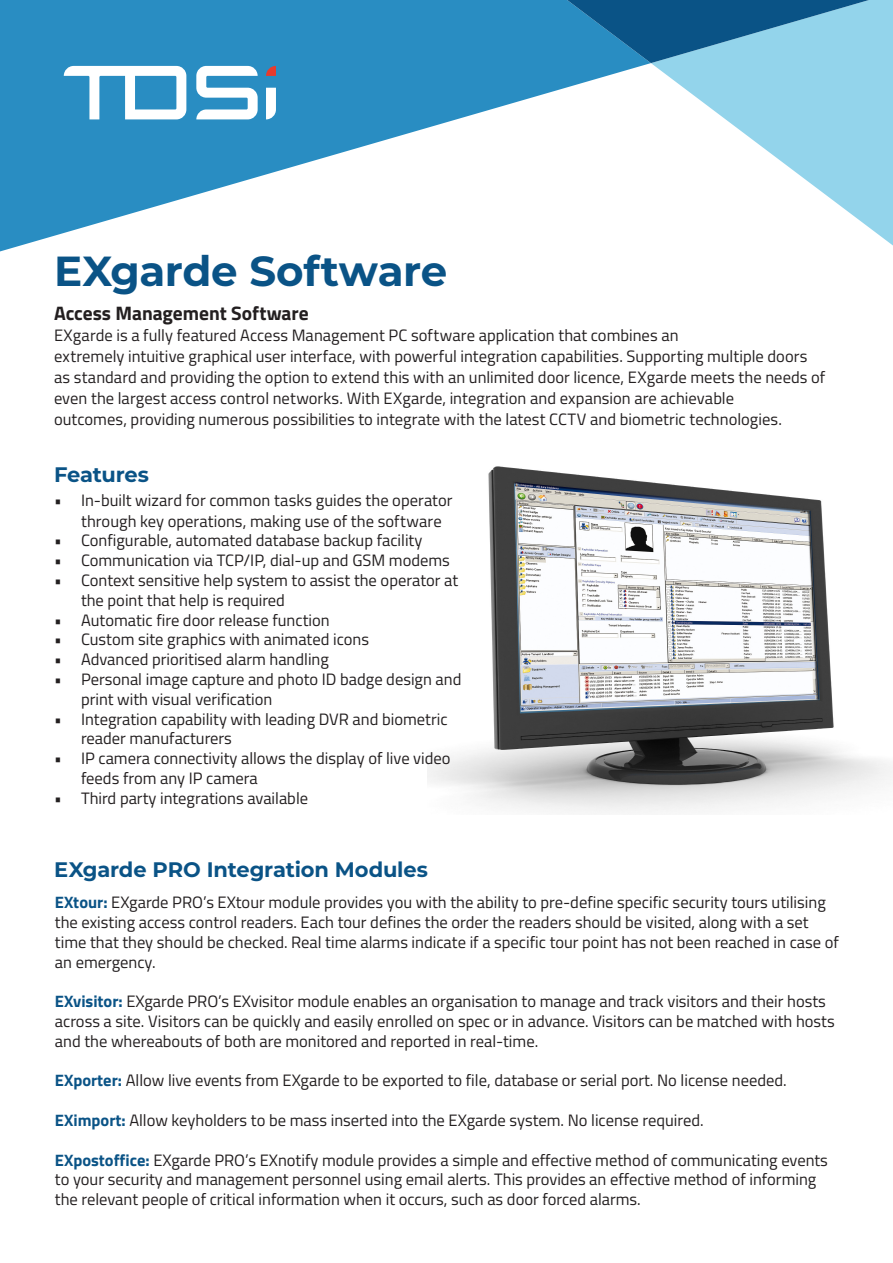
<style>
.page{position:relative;width:893px;height:1263px;background:#fff}
.page>*{position:absolute;margin:0;border:0;box-sizing:border-box;transform-origin:0 0}
.t1{font:700 42px "Montserrat";letter-spacing:-.01em;color:#0a5386}
.t2{font:700 21px "Montserrat";letter-spacing:-.01em;color:#0a5386}
.t3{font:700 19.5px "Titillium Web";color:#231f20}
.t4{font:16.5px/19.8px "Titillium Web";color:#231f20}
.s1{font-weight:700;color:#0a5386}
</style>
<div class="page">
<img style="left:427px;top:466px;width:466px;height:347px">
<svg style="left:0;top:0;width:651px;height:251px;fill:#298dc2"></svg>
<svg style="left:651px;top:0;width:242px;height:246px;fill:#93d4eb"></svg>
<svg style="left:567px;top:0;width:302px;height:63px;background:#3f89b2"></svg>
<svg style="left:64px;top:66px;width:122px;height:53px"></svg>
<svg style="left:196px;top:66px;width:62px;height:53px"></svg>
<svg style="left:266px;top:88px;width:10px;height:31px"></svg>
<svg style="left:266px;top:66px;width:10px;height:10px"></svg>
<p class="t1" style="left:54px;top:241px;width:395px">EXgarde Software</p>
<p class="t3" style="left:54px;top:298px;width:256px">Access Management Software</p>
<p class="t4" style="left:54px;top:325px;width:626px">EXgarde is a fully featured Access Management PC software application that combines an</p>
<p class="t4" style="left:54px;top:345px;width:773px;line-height:21px">extremely intuitive graphical user interface, with powerful integration capabilities. Supporting multiple doors as standard and providing the option to extend this with an unlimited door licence, EXgarde meets the needs of even the largest access control networks. With EXgarde, integration and expansion are achievable</p>
<p class="t4" style="left:54px;top:409px;width:729px">outcomes, providing numerous possibilities to integrate with the latest CCTV and biometric technologies.</p>
<p class="t2" style="left:54px;top:459px;width:97px">Features</p>
<p class="t4" style="left:81px;top:488px;width:373px;line-height:21px;text-indent:-27px">• In-built wizard for common tasks guides the operator through key operations, making use of the software</p>
<p class="t4" style="left:54px;top:530px;width:370px">• Configurable, automated database backup facility</p>
<p class="t4" style="left:54px;top:550px;width:397px">• Communication via TCP/IP, dial-up and GSM modems</p>
<p class="t4" style="left:81px;top:569px;width:379px;text-indent:-27px">• Context sensitive help system to assist the operator at the point that help is required</p>
<p class="t4" style="left:54px;top:609px;width:277px">• Automatic fire door release function</p>
<p class="t4" style="left:54px;top:629px;width:317px">• Custom site graphics with animated icons</p>
<p class="t4" style="left:54px;top:649px;width:276px">• Advanced prioritised alarm handling</p>
<p class="t4" style="left:81px;top:668px;width:382px;text-indent:-27px">• Personal image capture and photo ID badge design and print with visual verification</p>
<p class="t4" style="left:81px;top:708px;width:368px;text-indent:-27px">• Integration capability with leading DVR and biometric reader manufacturers</p>
<p class="t4" style="left:81px;top:748px;width:371px;text-indent:-27px">• IP camera connectivity allows the display of live video feeds from any IP camera</p>
<p class="t4" style="left:54px;top:787px;width:256px">• Third party integrations available</p>
<p class="t2" style="left:54px;top:855px;width:375px">EXgarde PRO Integration Modules</p>
<p class="t4" style="left:55px;top:892px;width:785px"><span class="s1">EXtour:</span> EXgarde PRO’s EXtour module provides you with the ability to pre-define specific security tours utilising the existing access control readers. Each tour defines the order the readers should be visited, along with a set time that they should be checked. Real time alarms indicate if a specific tour point has not been reached in case of an emergency.</p>
<p class="t4" style="left:55px;top:991px;width:781px"><span class="s1">EXvisitor:</span> EXgarde PRO’s EXvisitor module enables an organisation to manage and track visitors and their hosts across a site. Visitors can be quickly and easily enrolled on spec or in advance. Visitors can be matched with hosts and the whereabouts of both are monitored and reported in real-time.</p>
<p class="t4" style="left:55px;top:1070px;width:733px"><span class="s1">EXporter:</span> Allow live events from EXgarde to be exported to file, database or serial port. No license needed.</p>
<p class="t4" style="left:55px;top:1109px;width:650px"><span class="s1">EXimport:</span> Allow keyholders to be mass inserted into the EXgarde system. No license required.</p>
<p class="t4" style="left:55px;top:1149px;width:774px"><span class="s1">EXpostoffice:</span> EXgarde PRO’s EXnotify module provides a simple and effective method of communicating events to your security and management personnel using email alerts. This provides an effective method of informing the relevant people of critical information when it occurs, such as door forced alarms.</p>
</div>
